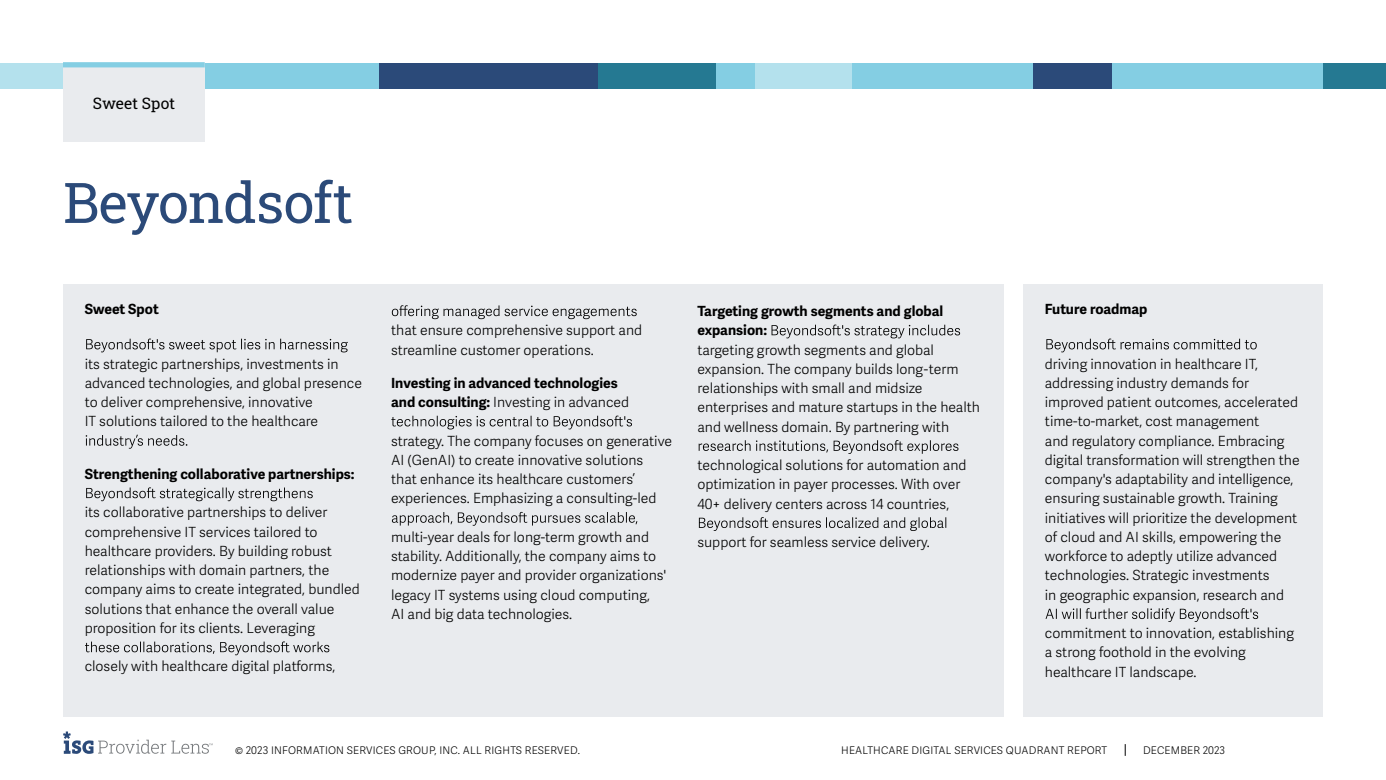
<style>
.page{position:relative;width:1386px;height:780px;background:#fff}
.page>*{position:absolute;margin:0;border:0;box-sizing:border-box;transform-origin:0 0}
.t1{font:56px "Roboto Slab";letter-spacing:-.015em;color:#2b4a79}
.t2{font:15.75px "Roboto Slab ISG P Regular";color:#000}
.t3{font:300 14px/19.2px "Adelle Sans";color:#000}
.t4{font:700 14px/19.2px "Adelle Sans";color:#000}
.t5{font:300 10.5px "Adelle Sans";letter-spacing:.02em;color:#000}
.s1{font-weight:300}
</style>
<div class="page">
<svg style="left:1125px;top:744px;width:1px;height:12px"></svg>
<svg style="left:63px;top:731px;width:150px;height:23px"></svg>
<div style="left:1047px;top:63px;width:276px;height:26px;background:#84cee3"></div>
<div style="left:0;top:63px;width:158px;height:26px;background:#b4e1ed"></div>
<div style="left:158px;top:63px;width:233px;height:26px;background:#84cee3"></div>
<div style="left:850px;top:63px;width:184px;height:26px;background:#84cee3"></div>
<div style="left:1323px;top:63px;width:63px;height:26px;background:#257992"></div>
<div style="left:1033px;top:63px;width:79px;height:26px;background:#2b4a79"></div>
<div style="left:754px;top:63px;width:98px;height:26px;background:#b4e1ed"></div>
<div style="left:598px;top:63px;width:157px;height:26px;background:#84cee3"></div>
<div style="left:598px;top:63px;width:118px;height:26px;background:#257992"></div>
<div style="left:379px;top:63px;width:219px;height:26px;background:#2b4a79"></div>
<div style="left:64px;top:284px;width:940px;height:433px;background:#e9ebee"></div>
<svg style="left:86px;top:338px;width:262px;height:14px"></svg>
<svg style="left:86px;top:435px;width:101px;height:13px"></svg>
<svg style="left:86px;top:487px;width:227px;height:14px"></svg>
<svg style="left:85px;top:641px;width:244px;height:14px"></svg>
<svg style="left:392px;top:305px;width:245px;height:14px"></svg>
<svg style="left:391px;top:415px;width:241px;height:14px"></svg>
<svg style="left:392px;top:512px;width:245px;height:13px"></svg>
<svg style="left:772px;top:324px;width:188px;height:14px"></svg>
<svg style="left:699px;top:440px;width:259px;height:14px"></svg>
<svg style="left:699px;top:517px;width:247px;height:14px"></svg>
<div style="left:1024px;top:284px;width:299px;height:433px;background:#e9ebee"></div>
<svg style="left:1046px;top:338px;width:211px;height:14px"></svg>
<svg style="left:1046px;top:608px;width:212px;height:14px"></svg>
<div style="left:63px;top:63px;width:142px;height:79px;background:#e9ebee"></div>
<div style="left:63px;top:62px;width:142px;height:5px;background:#84cee3"></div>
<p class="t2" style="left:93px;top:92px;width:84px">Sweet Spot</p>
<h1 class="t1" style="left:63px;top:164px;width:292px">Beyondsoft</h1>
<p class="t4" style="left:85px;top:300px;width:76px">Sweet Spot</p>
<p class="t3" style="left:85px;top:354px;width:279px">its strategic partnerships, investments in advanced technologies, and global presence to deliver comprehensive, innovative<br>IT solutions tailored to the healthcare</p>
<p class="t4" style="left:85px;top:464px;width:271px">Strengthening collaborative partnerships:</p>
<p class="t3" style="left:85px;top:503px;width:277px">its collaborative partnerships to deliver comprehensive IT services tailored to healthcare providers. By building robust relationships with domain partners, the company aims to create integrated, bundled solutions that enhance the overall value proposition for its clients. Leveraging</p>
<p class="t3" style="left:85px;top:657px;width:252px">closely with healthcare digital platforms,</p>
<p class="t3" style="left:391px;top:321px;width:253px">that ensure comprehensive support and streamline customer operations.</p>
<p class="t4" style="left:391px;top:373px;width:240px">Investing in advanced technologies and consulting: <span class="s1">Investing in advanced</span></p>
<p class="t3" style="left:391px;top:431px;width:283px">strategy. The company focuses on generative AI (GenAI) to create innovative solutions that enhance its healthcare customers’ experiences. Emphasizing a consulting-led</p>
<p class="t3" style="left:391px;top:527px;width:277px">multi-year deals for long-term growth and stability. Additionally, the company aims to modernize payer and provider organizations' legacy IT systems using cloud computing, AI and big data technologies.</p>
<p class="t4" style="left:697px;top:302px;width:247px">Targeting growth segments and global expansion:</p>
<p class="t3" style="left:697px;top:340px;width:284px">targeting growth segments and global expansion. The company builds long-term relationships with small and midsize enterprises and mature startups in the health and wellness domain. By partnering with</p>
<p class="t3" style="left:697px;top:456px;width:271px">technological solutions for automation and optimization in payer processes. With over<br>40+ delivery centers across 14 countries,</p>
<p class="t3" style="left:697px;top:533px;width:234px">support for seamless service delivery.</p>
<p class="t4" style="left:1045px;top:300px;width:104px">Future roadmap</p>
<p class="t3" style="left:1045px;top:354px;width:256px">driving innovation in healthcare IT, addressing industry demands for improved patient outcomes, accelerated time-to-market, cost management<br>and regulatory compliance. Embracing digital transformation will strengthen the company's adaptability and intelligence, ensuring sustainable growth. Training initiatives will prioritize the development of cloud and AI skills, empowering the workforce to adeptly utilize advanced technologies. Strategic investments<br>in geographic expansion, research and</p>
<p class="t3" style="left:1045px;top:624px;width:251px">commitment to innovation, establishing a strong foothold in the evolving healthcare IT landscape.</p>
<p class="t5" style="left:235px;top:744px;width:346px">© 2023 INFORMATION SERVICES GROUP, INC. ALL RIGHTS RESERVED.</p>
<p class="t5" style="left:841px;top:744px;width:268px">HEALTHCARE DIGITAL SERVICES QUADRANT REPORT</p>
<p class="t5" style="left:1143px;top:744px;width:84px">DECEMBER 2023</p>
</div>
